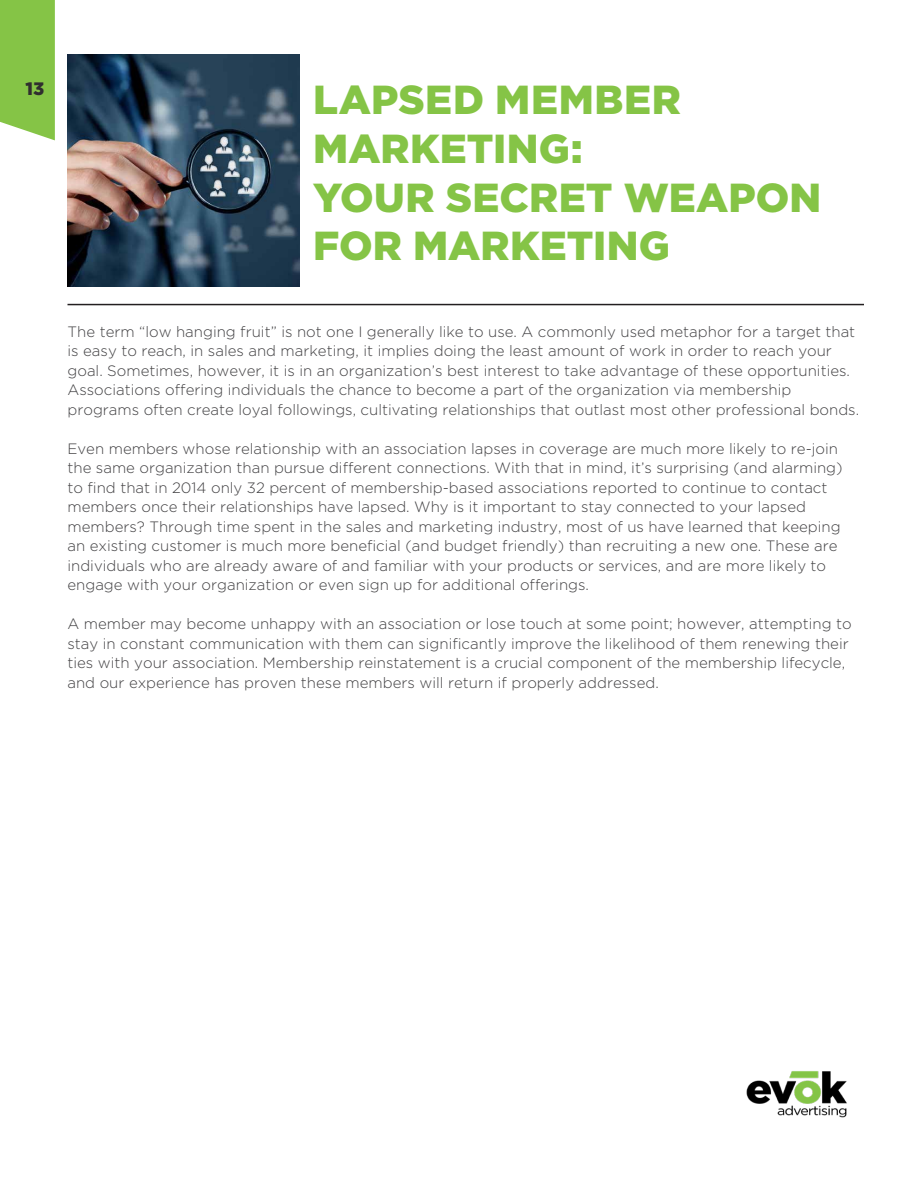
<style>
.page{position:relative;width:918px;height:1188px;background:#fff}
.page>*{position:absolute;margin:0;border:0;box-sizing:border-box;transform-origin:0 0}
.t1{font:900 40.5px/48.6px "Gotham";letter-spacing:.005em;color:#85c446}
.t2{font:900 18px "Gotham";color:#302e2f}
.t3{font:300 15px/19.5px "Gotham";color:#414042}
</style>
<div class="page">
<svg style="left:0;top:0;width:55px;height:140px;background:#8cc752"></svg>
<img style="left:746px;top:1071px;width:101px;height:47px">
<img style="left:67px;top:54px;width:233px;height:232px">
<hr style="left:68px;top:304px;width:796px;height:1px;background:#231f20">
<p class="t2" style="left:26px;top:78px;width:20px">13</p>
<h1 class="t1" style="left:313px;top:75px;width:510px">LAPSED MEMBER<br>MARKETING:<br>YOUR SECRET WEAPON<br>FOR MARKETING</h1>
<p class="t3" style="left:68px;top:321px;width:793px">The term “low hanging fruit” is not one I generally like to use. A commonly used metaphor for a target that is easy to reach, in sales and marketing, it implies doing the least amount of work in order to reach your goal. Sometimes, however, it is in an organization’s best interest to take advantage of these opportunities.<br>Associations offering individuals the chance to become a part of the organization via membership programs often create loyal followings, cultivating relationships that outlast most other professional bonds.</p>
<p class="t3" style="left:68px;top:438px;width:777px">Even members whose relationship with an association lapses in coverage are much more likely to re-join the same organization than pursue different connections. With that in mind, it’s surprising (and alarming) to find that in 2014 only 32 percent of membership-based associations reported to continue to contact members once their relationships have lapsed. Why is it important to stay connected to your lapsed members? Through time spent in the sales and marketing industry, most of us have learned that keeping an existing customer is much more beneficial (and budget friendly) than recruiting a new one. These are individuals who are already aware of and familiar with your products or services, and are more likely to engage with your organization or even sign up for additional offerings.</p>
<p class="t3" style="left:68px;top:614px;width:786px">A member may become unhappy with an association or lose touch at some point; however, attempting to stay in constant communication with them can significantly improve the likelihood of them renewing their ties with your association. Membership reinstatement is a crucial component of the membership lifecycle, and our experience has proven these members will return if properly addressed.</p>
</div>
